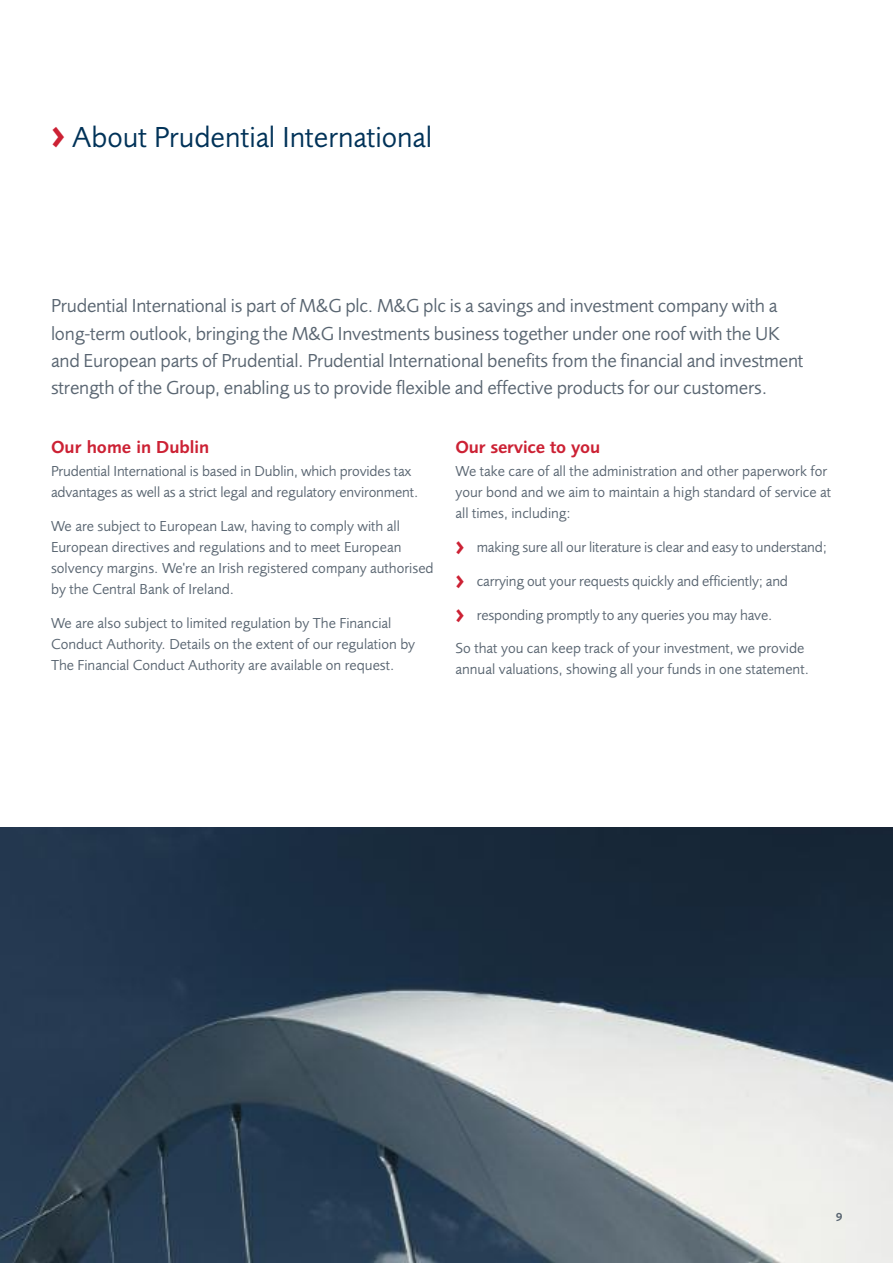
<style>
.page{position:relative;width:893px;height:1263px;background:#fff}
.page>*{position:absolute;margin:0;border:0;box-sizing:border-box;transform-origin:0 0}
.t1{font:30px "Pru Sans";color:#003258}
.t2{font:19.5px/27px "Pru Sans";letter-spacing:-.01em;color:#596571}
.t3{font:600 18px "Pru Sans";letter-spacing:-.005em;color:#cc2134}
.t4{font:15px/21px "Pru Sans";color:#596571}
.t5{font:600 12px "Pru Sans";color:#596571}
.s1{font-family:"Meta";font-weight:700;font-size:33px;color:#cc2134}
.s2{font-family:"Meta";font-weight:700;font-size:21px;color:#cc2134}
</style>
<div class="page">
<img style="left:0;top:828px;width:893px;height:435px">
<h1 class="t1" style="left:51px;top:126px;width:383px"><span class="s1">&gt;</span> About Prudential International</h1>
<p class="t2" style="left:51px;top:294px;width:754px">Prudential International is part of M&amp;G plc. M&amp;G plc is a savings and investment company with a long-term outlook, bringing the M&amp;G Investments business together under one roof with the UK and European parts of Prudential. Prudential International benefits from the financial and investment strength of the Group, enabling us to provide flexible and effective products for our customers.</p>
<p class="t3" style="left:51px;top:440px;width:160px">Our home in Dublin</p>
<p class="t4" style="left:51px;top:462px;width:369px">Prudential International is based in Dublin, which provides tax advantages as well as a strict legal and regulatory environment.</p>
<p class="t4" style="left:51px;top:517px;width:384px">We are subject to European Law, having to comply with all European directives and regulations and to meet European solvency margins. We're an Irish registered company authorised by the Central Bank of Ireland.</p>
<p class="t4" style="left:51px;top:614px;width:366px">We are also subject to limited regulation by The Financial<br>Conduct Authority. Details on the extent of our regulation by<br>The Financial Conduct Authority are available on request.</p>
<p class="t3" style="left:455px;top:440px;width:146px">Our service to you</p>
<p class="t4" style="left:455px;top:462px;width:377px">We take care of all the administration and other paperwork for your bond and we aim to maintain a high standard of service at all times, including:</p>
<p class="t4" style="left:455px;top:538px;width:373px"><span class="s2">&gt;</span> making sure all our literature is clear and easy to understand;</p>
<p class="t4" style="left:455px;top:572px;width:334px"><span class="s2">&gt;</span> carrying out your requests quickly and efficiently; and</p>
<p class="t4" style="left:455px;top:605px;width:318px"><span class="s2">&gt;</span> responding promptly to any queries you may have.</p>
<p class="t4" style="left:455px;top:639px;width:355px">So that you can keep track of your investment, we provide annual valuations, showing all your funds in one statement.</p>
<p class="t5" style="left:836px;top:1212px;width:8px">9</p>
</div>
